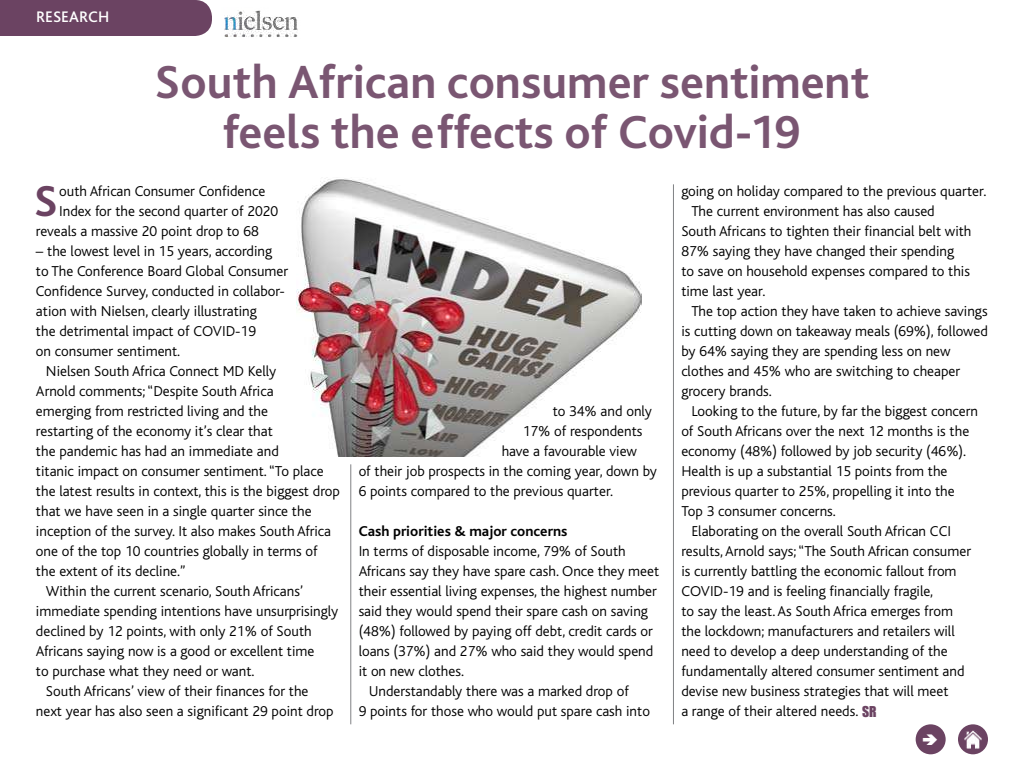
<style>
.page{position:relative;width:1024px;height:768px;background:#fff}
.page>*{position:absolute;margin:0;border:0;box-sizing:border-box;transform-origin:0 0}
.t1{font:700 48.5px/50px "Bliss Pro";color:#7a5672;text-align:center}
.t2{font:700 45.3px "Bliss Pro";color:#6b4362}
.t3{font:500 16px "Bliss Pro";color:#fff}
.t4{font:300 15px/20px "Bliss";color:#000}
.t5{font:700 15px "Bliss";color:#000}
</style>
<div class="page">
<img style="left:297px;top:178px;width:344px;height:278px">
<div style="left:916px;top:724px;width:30px;height:30px;background:#6b4362;border-radius:50%"></div>
<div style="left:958px;top:724px;width:30px;height:30px;background:#6b4362;border-radius:50%"></div>
<img style="left:964px;top:730px;width:18px;height:18px">
<div style="left:0;top:0;width:212px;height:36px;background:#6b4362"></div>
<hr style="left:673px;top:184px;width:1px;height:540px;background:#808285">
<img style="left:224px;top:10px;width:74px;height:27px">
<hr style="left:351px;top:464px;width:1px;height:260px;background:#808285">
<p class="t3" style="left:36px;top:6px;width:75px">RESEARCH</p>
<h1 class="t1" style="left:155px;top:56px;width:716px">South African consumer sentiment feels the effects of Covid-19</h1>
<h2 class="t2" style="left:34px;top:173px;width:26px">S</h2>
<p class="t4" style="left:59px;top:181px;width:208px">outh African Consumer Confidence</p>
<p class="t4" style="left:59px;top:201px;width:221px">Index for the second quarter of 2020</p>
<p class="t4" style="left:36px;top:221px;width:224px">reveals a massive 20 point drop to 68</p>
<p class="t4" style="left:36px;top:241px;width:254px">– the lowest level in 15 years, according to The Conference Board Global Consumer Confidence Survey, conducted in collabor-- ation with Nielsen, clearly illustrating<br>the detrimental impact of COVID-19<br>on consumer sentiment.</p>
<p class="t4" style="left:46px;top:361px;width:232px">Nielsen South Africa Connect MD Kelly</p>
<p class="t4" style="left:36px;top:381px;width:239px">Arnold comments; “Despite South Africa</p>
<p class="t4" style="left:36px;top:401px;width:234px">emerging from restricted living and the</p>
<p class="t4" style="left:36px;top:421px;width:238px">restarting of the economy it’s clear that</p>
<p class="t4" style="left:36px;top:441px;width:244px">the pandemic has had an immediate and</p>
<p class="t4" style="left:36px;top:461px;width:289px">titanic impact on consumer sentiment. “To place</p>
<p class="t4" style="left:36px;top:481px;width:305px">the latest results in context, this is the biggest drop</p>
<p class="t4" style="left:36px;top:501px;width:277px">that we have seen in a single quarter since the</p>
<p class="t4" style="left:36px;top:521px;width:297px">inception of the survey. It also makes South Africa</p>
<p class="t4" style="left:36px;top:541px;width:283px">one of the top 10 countries globally in terms of</p>
<p class="t4" style="left:36px;top:561px;width:151px">the extent of its decline.”</p>
<p class="t4" style="left:46px;top:581px;width:259px">Within the current scenario, South Africans’</p>
<p class="t4" style="left:36px;top:601px;width:304px">immediate spending intentions have unsurprisingly</p>
<p class="t4" style="left:36px;top:621px;width:277px">declined by 12 points, with only 21% of South</p>
<p class="t4" style="left:36px;top:641px;width:280px">Africans saying now is a good or excellent time</p>
<p class="t4" style="left:36px;top:661px;width:220px">to purchase what they need or want.</p>
<p class="t4" style="left:46px;top:681px;width:264px">South Africans’ view of their finances for the</p>
<p class="t4" style="left:36px;top:701px;width:299px">next year has also seen a significant 29 point drop</p>
<p class="t4" style="left:553px;top:401px;width:101px">to 34% and only</p>
<p class="t4" style="left:523px;top:421px;width:121px">17% of respondents</p>
<p class="t4" style="left:502px;top:441px;width:137px">have a favourable view</p>
<p class="t4" style="left:359px;top:461px;width:300px">of their job prospects in the coming year, down by</p>
<p class="t4" style="left:359px;top:481px;width:256px">6 points compared to the previous quarter.</p>
<p class="t5" style="left:359px;top:523px;width:210px">Cash priorities &amp; major concerns</p>
<p class="t4" style="left:359px;top:541px;width:269px">In terms of disposable income, 79% of South</p>
<p class="t4" style="left:359px;top:561px;width:302px">Africans say they have spare cash. Once they meet</p>
<p class="t4" style="left:359px;top:581px;width:300px">their essential living expenses, the highest number</p>
<p class="t4" style="left:359px;top:601px;width:291px">said they would spend their spare cash on saving</p>
<p class="t4" style="left:359px;top:621px;width:296px">(48%) followed by paying off debt, credit cards or</p>
<p class="t4" style="left:359px;top:641px;width:296px">loans (37%) and 27% who said they would spend</p>
<p class="t4" style="left:359px;top:661px;width:107px">it on new clothes.</p>
<p class="t4" style="left:369px;top:681px;width:262px">Understandably there was a marked drop of</p>
<p class="t4" style="left:359px;top:701px;width:293px">9 points for those who would put spare cash into</p>
<p class="t4" style="left:681px;top:181px;width:307px">going on holiday compared to the previous quarter.</p>
<p class="t4" style="left:691px;top:201px;width:245px">The current environment has also caused</p>
<p class="t4" style="left:681px;top:221px;width:292px">South Africans to tighten their financial belt with</p>
<p class="t4" style="left:681px;top:241px;width:274px">87% saying they have changed their spending</p>
<p class="t4" style="left:681px;top:261px;width:290px">to save on household expenses compared to this</p>
<p class="t4" style="left:681px;top:281px;width:86px">time last year.</p>
<p class="t4" style="left:691px;top:301px;width:298px">The top action they have taken to achieve savings</p>
<p class="t4" style="left:681px;top:321px;width:308px">is cutting down on takeaway meals (69%), followed</p>
<p class="t4" style="left:681px;top:341px;width:271px">by 64% saying they are spending less on new</p>
<p class="t4" style="left:681px;top:361px;width:280px">clothes and 45% who are switching to cheaper</p>
<p class="t4" style="left:681px;top:381px;width:92px">grocery brands.</p>
<p class="t4" style="left:691px;top:401px;width:288px">Looking to the future, by far the biggest concern</p>
<p class="t4" style="left:681px;top:421px;width:289px">of South Africans over the next 12 months is the</p>
<p class="t4" style="left:681px;top:441px;width:286px">economy (48%) followed by job security (46%).</p>
<p class="t4" style="left:681px;top:461px;width:268px">Health is up a substantial 15 points from the</p>
<p class="t4" style="left:681px;top:481px;width:275px">previous quarter to 25%, propelling it into the</p>
<p class="t4" style="left:681px;top:501px;width:156px">Top 3 consumer concerns.</p>
<p class="t4" style="left:691px;top:521px;width:261px">Elaborating on the overall South African CCI</p>
<p class="t4" style="left:681px;top:541px;width:291px">results, Arnold says; “The South African consumer</p>
<p class="t4" style="left:681px;top:561px;width:277px">is currently battling the economic fallout from</p>
<p class="t4" style="left:681px;top:581px;width:253px">COVID-19 and is feeling financially fragile,</p>
<p class="t4" style="left:681px;top:601px;width:273px">to say the least. As South Africa emerges from</p>
<p class="t4" style="left:681px;top:621px;width:275px">the lockdown; manufacturers and retailers will</p>
<p class="t4" style="left:681px;top:641px;width:268px">need to develop a deep understanding of the</p>
<p class="t4" style="left:681px;top:661px;width:285px">fundamentally altered consumer sentiment and</p>
<p class="t4" style="left:681px;top:681px;width:269px">devise new business strategies that will meet</p>
<p class="t4" style="left:681px;top:701px;width:197px">a range of their altered needs. <sub>SR</sub></p>
</div>
